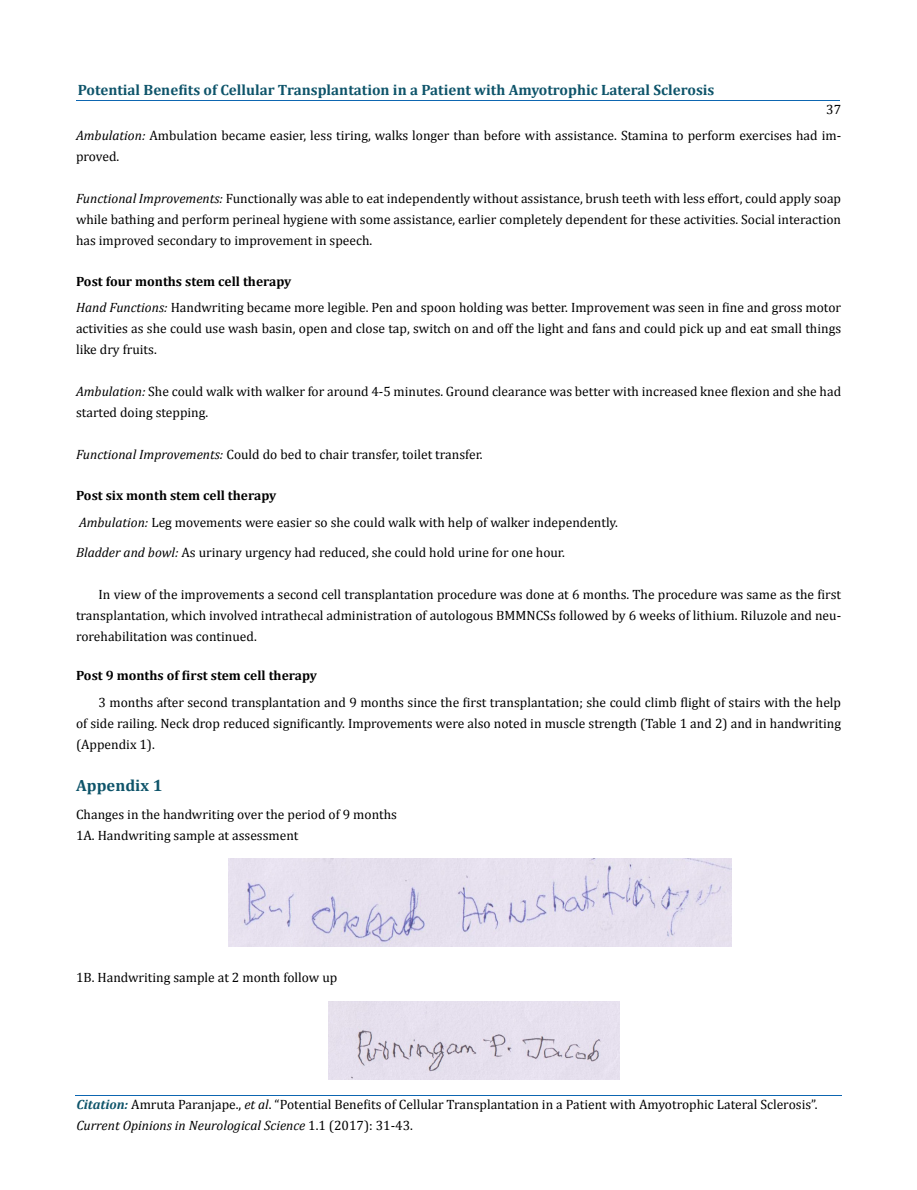
<style>
.page{position:relative;width:917px;height:1190px;background:#fff}
.page>*{position:absolute;margin:0;border:0;box-sizing:border-box;transform-origin:0 0}
.t1{font:700 16.35px "Cambria";color:#0e546a}
.t2{font:700 15px "Cambria";color:#0e546a}
.t3{font:13.5px/21px "Cambria";color:#000}
.t4{font:700 13.5px "Cambria";color:#000}
.s1{font-style:italic}
.s2{font-weight:700;font-style:italic;font-size:13.35px;color:#0e546a}
</style>
<div class="page">
<hr style="left:76px;top:100px;width:764px;height:1px;background:#0d66b1">
<hr style="left:75px;top:1095px;width:766px;height:1px;background:#0d66b1">
<img style="left:229px;top:858px;width:502px;height:88px">
<img style="left:328px;top:1002px;width:291px;height:77px">
<p class="t2" style="left:78px;top:80px;width:638px">Potential Benefits of Cellular Transplantation in a Patient with Amyotrophic Lateral Sclerosis</p>
<p class="t3" style="left:76px;top:125px;width:766px"><span class="s1">Ambulation:</span> Ambulation became easier, less tiring, walks longer than before with assistance. Stamina to perform exercises had im&shy;proved.</p>
<p class="t3" style="left:76px;top:188px;width:766px;text-align:justify"><span class="s1">Functional Improvements:</span> Functionally was able to eat independently without assistance, brush teeth with less effort, could apply soap while bathing and perform perineal hygiene with some assistance, earlier completely dependent for these activities. Social interaction has improved secondary to improvement in speech.</p>
<p class="t3" style="left:826px;top:99px;width:16px">37</p>
<p class="t4" style="left:76px;top:273px;width:217px">Post four months stem cell therapy</p>
<p class="t3" style="left:76px;top:297px;width:766px;text-align:justify"><span class="s1">Hand Functions:</span> Handwriting became more legible. Pen and spoon holding was better. Improvement was seen in fine and gross motor activities as she could use wash basin, open and close tap, switch on and off the light and fans and could pick up and eat small things like dry fruits.</p>
<p class="t3" style="left:76px;top:381px;width:766px"><span class="s1">Ambulation:</span> She could walk with walker for around 4-5 minutes. Ground clearance was better with increased knee flexion and she had started doing stepping.</p>
<p class="t3" style="left:76px;top:444px;width:408px"><span class="s1">Functional Improvements:</span> Could do bed to chair transfer, toilet transfer.</p>
<p class="t4" style="left:76px;top:487px;width:202px">Post six month stem cell therapy</p>
<p class="t3" style="left:79px;top:512px;width:540px"><span class="s1">Ambulation:</span> Leg movements were easier so she could walk with help of walker independently.</p>
<p class="t3" style="left:76px;top:542px;width:490px"><span class="s1">Bladder and bowl:</span> As urinary urgency had reduced, she could hold urine for one hour.</p>
<p class="t3" style="left:76px;top:584px;width:766px;text-align:justify;text-indent:23px">In view of the improvements a second cell transplantation procedure was done at 6 months. The procedure was same as the first transplantation, which involved intrathecal administration of autologous BMMNCSs followed by 6 weeks of lithium. Riluzole and neu&shy;rorehabilitation was continued.</p>
<p class="t4" style="left:76px;top:667px;width:242px">Post 9 months of first stem cell therapy</p>
<p class="t3" style="left:76px;top:692px;width:766px;text-align:justify;text-indent:23px">3 months after second transplantation and 9 months since the first transplantation; she could climb flight of stairs with the help of side railing. Neck drop reduced significantly. Improvements were also noted in muscle strength (Table 1 and 2) and in handwriting (Appendix 1).</p>
<p class="t1" style="left:76px;top:775px;width:88px">Appendix 1</p>
<p class="t3" style="left:76px;top:803px;width:322px">Changes in the handwriting over the period of 9 months<br>1A. Handwriting sample at assessment</p>
<p class="t3" style="left:76px;top:967px;width:263px">1B. Handwriting sample at 2 month follow up</p>
<p class="t3" style="left:76px;top:1094px;width:742px"><span class="s2">Citation:</span> Amruta Paranjape., <span class="s1">et al</span>. “Potential Benefits of Cellular Transplantation in a Patient with Amyotrophic Lateral Sclerosis”.<br><span class="s1">Current Opinions in Neurological Science</span> 1.1 (2017): 31-43.</p>
</div>
